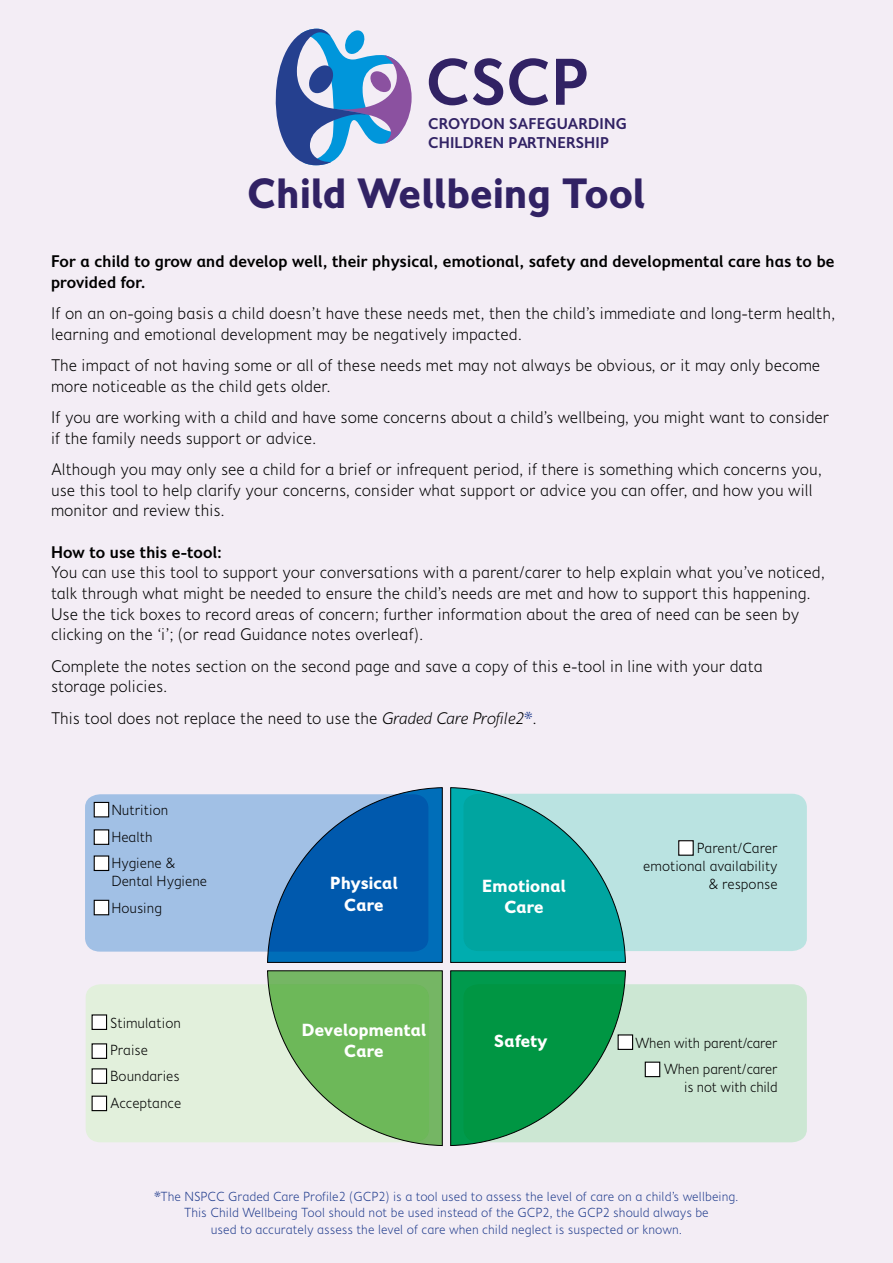
<style>
.page{position:relative;width:893px;height:1263px;background:#f3edf5}
.page>*{position:absolute;margin:0;border:0;box-sizing:border-box;transform-origin:0 0}
.t1{font:600 67.65px "Fiendstar";color:#312264}
.t2{font:700 43.5px "Fiendstar";letter-spacing:-.005em;color:#312264}
.t3{font:700 18px/21.6px "Fiendstar";color:#fff;text-align:center}
.t4{font:300 17.25px/20.7px "Fiendstar";color:#000}
.t5{font:600 17.25px/20.7px "Fiendstar";color:#000}
.t6{font:600 16.05px/19.2px "Fiendstar";color:#312264}
.t7{font:300 15px/26.5px "Fiendstar";color:#000}
.t8{font:300 13.5px/16.2px "Fiendstar";color:#25408f;text-align:center}
.s1{font-style:italic}
.s2{color:#25408f}
</style>
<div class="page">
<div style="left:85px;top:794px;width:182px;height:158px;background:#a1c0e5"></div>
<div style="left:626px;top:794px;width:181px;height:157px;background:#bae3e1"></div>
<div style="left:626px;top:984px;width:181px;height:158px;background:#cce7d3"></div>
<div style="left:86px;top:984px;width:181px;height:158px;background:#e2f0dc"></div>
<svg style="left:267px;top:970px;width:176px;height:176px;background:#86c076"></svg>
<svg style="left:450px;top:787px;width:176px;height:176px;background:#2bb1ae"></svg>
<svg style="left:267px;top:787px;width:176px;height:176px;background:#2772b7"></svg>
<svg style="left:450px;top:970px;width:176px;height:176px;background:#2ea563"></svg>
<svg style="left:275px;top:29px;width:137px;height:136px"></svg>
<div style="left:94px;top:802px;width:15px;height:15px;background:#fff"></div>
<div style="left:94px;top:802px;width:15px;height:15px;border:1px solid #000"></div>
<div style="left:94px;top:830px;width:15px;height:14px;background:#fff"></div>
<div style="left:94px;top:829px;width:15px;height:16px;border:1px solid #000"></div>
<div style="left:94px;top:856px;width:15px;height:14px;background:#fff"></div>
<div style="left:94px;top:855px;width:15px;height:16px;border:1px solid #000"></div>
<div style="left:94px;top:900px;width:15px;height:15px;background:#fff"></div>
<div style="left:94px;top:900px;width:15px;height:15px;border:1px solid #000"></div>
<div style="left:92px;top:1015px;width:15px;height:14px;background:#fff"></div>
<div style="left:92px;top:1014px;width:15px;height:16px;border:1px solid #000"></div>
<div style="left:92px;top:1044px;width:15px;height:14px;background:#fff"></div>
<div style="left:92px;top:1043px;width:15px;height:16px;border:1px solid #000"></div>
<div style="left:92px;top:1069px;width:15px;height:14px;background:#fff"></div>
<div style="left:92px;top:1068px;width:15px;height:16px;border:1px solid #000"></div>
<div style="left:92px;top:1096px;width:15px;height:14px;background:#fff"></div>
<div style="left:92px;top:1095px;width:15px;height:16px;border:1px solid #000"></div>
<div style="left:679px;top:841px;width:14px;height:14px;background:#fff"></div>
<div style="left:678px;top:840px;width:16px;height:16px;border:1px solid #000"></div>
<div style="left:645px;top:1062px;width:15px;height:14px;background:#fff"></div>
<div style="left:645px;top:1061px;width:15px;height:16px;border:1px solid #000"></div>
<div style="left:618px;top:1035px;width:15px;height:14px;background:#fff"></div>
<div style="left:618px;top:1034px;width:15px;height:16px;border:1px solid #000"></div>
<h1 class="t1" style="left:426px;top:44px;width:165px">CSCP</h1>
<p class="t6" style="left:428px;top:114px;width:201px">CROYDON SAFEGUARDING<br>CHILDREN PARTNERSHIP</p>
<h2 class="t2" style="left:247px;top:168px;width:400px">Child Wellbeing Tool</h2>
<p class="t5" style="left:51px;top:251px;width:785px">For a child to grow and develop well, their physical, emotional, safety and developmental care has to be provided for.</p>
<p class="t4" style="left:51px;top:303px;width:786px">If on an on-going basis a child doesn’t have these needs met, then the child’s immediate and long-term health, learning and emotional development may be negatively impacted.</p>
<p class="t4" style="left:51px;top:355px;width:771px">The impact of not having some or all of these needs met may not always be obvious, or it may only become more noticeable as the child gets older.</p>
<p class="t4" style="left:51px;top:407px;width:780px">If you are working with a child and have some concerns about a child’s wellbeing, you might want to consider if the family needs support or advice.</p>
<p class="t4" style="left:51px;top:459px;width:772px">Although you may only see a child for a brief or infrequent period, if there is something which concerns you, use this tool to help clarify your concerns, consider what support or advice you can offer, and how you will monitor and review this.</p>
<p class="t5" style="left:51px;top:541px;width:173px">How to use this e-tool:</p>
<p class="t4" style="left:51px;top:562px;width:775px">You can use this tool to support your conversations with a parent/carer to help explain what you’ve noticed, talk through what might be needed to ensure the child’s needs are met and how to support this happening.<br>Use the tick boxes to record areas of concern; further information about the area of need can be seen by clicking on the ‘i’; (or read Guidance notes overleaf).</p>
<p class="t4" style="left:51px;top:655px;width:713px">Complete the notes section on the second page and save a copy of this e-tool in line with your data storage policies.</p>
<p class="t4" style="left:51px;top:707px;width:487px">This tool does not replace the need to use the <span class="s1">Graded Care Profile2</span><span class="s2">*</span>.</p>
<p class="t7" style="left:111px;top:797px;width:65px">Nutrition<br>Health<br>Hygiene &amp;</p>
<p class="t7" style="left:111px;top:868px;width:97px">Dental Hygiene<br>Housing</p>
<p class="t7" style="left:110px;top:1010px;width:73px">Stimulation<br>Praise<br>Boundaries<br>Acceptance</p>
<p class="t3" style="left:330px;top:872px;width:69px">Physical<br>Care</p>
<p class="t3" style="left:302px;top:1019px;width:126px">Developmental<br>Care</p>
<p class="t3" style="left:482px;top:875px;width:85px">Emotional<br>Care</p>
<p class="t3" style="left:494px;top:1030px;width:55px">Safety</p>
<p class="t7" style="left:643px;top:839px;width:136px;line-height:18px;text-align:right">Parent/Carer emotional availability &amp; response</p>
<p class="t7" style="left:635px;top:1029px;width:144px;text-align:right">When with parent/carer<br>When parent/carer</p>
<p class="t7" style="left:684px;top:1074px;width:95px">is not with child</p>
<p class="t8" style="left:154px;top:1188px;width:586px">*The NSPCC Graded Care Profile2 (GCP2) is a tool used to assess the level of care on a child’s wellbeing.<br>This Child Wellbeing Tool should not be used instead of the GCP2, the GCP2 should always be<br>used to accurately assess the level of care when child neglect is suspected or known.</p>
</div>
